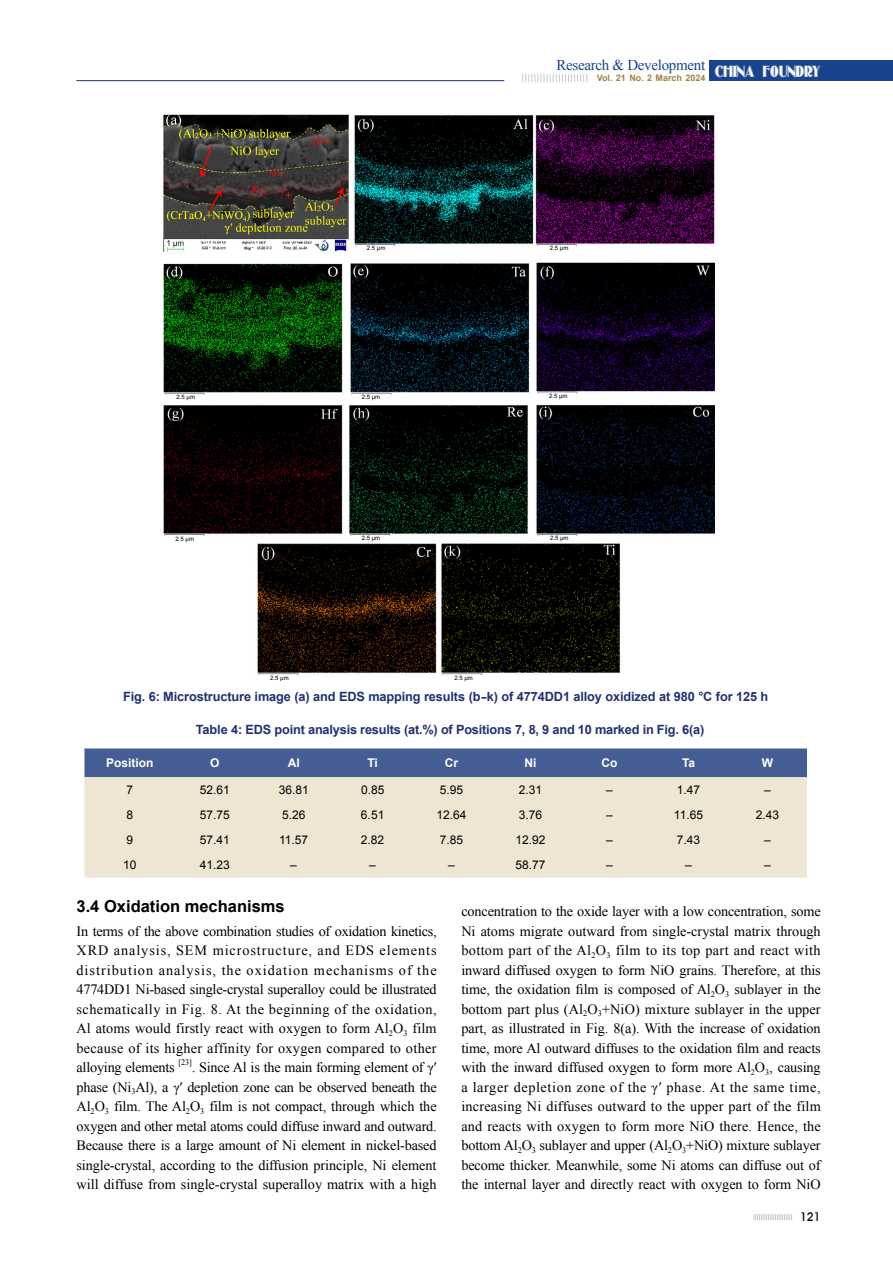
<style>
.page{position:relative;width:893px;height:1263px;background:#fff}
.page>*{position:absolute;margin:0;border:0;box-sizing:border-box;transform-origin:0 0}
.t1{font:700 16.5px "Arial";color:#000}
.t2{font:15.6px "Oldgate Lane Outline";color:#fff}
.t3{font:15px "Times New Roman";letter-spacing:-.02em;color:#18448e}
.t4{font:14.25px/19.5px "Times New Roman";color:#000;text-align:justify}
.t5{font:700 12.75px "Arial";letter-spacing:-.01em;color:#213174}
.t6{font:12px "Arial";color:#000}
.t7{font:700 12px "Arial";color:#fff}
.t8{font:700 12px "Times New Roman";color:#e71f1a}
.t9{font:500 12px "Avant Garde IT Cby BT";color:#000}
.t10{font:700 9px "Arial";color:#9d8447}
.t11{font:8.25px "Times New Roman";color:#000}
.t12{font:6px "Arial";color:#000}
</style>
<div class="page">
<svg style="left:754px;top:1214px;width:38px;height:6px"></svg>
<div style="left:709px;top:60px;width:184px;height:21px;background:#18448e"></div>
<svg style="left:522px;top:74px;width:65px;height:8px"></svg>
<hr style="left:76px;top:80px;width:428px;height:1px;background:#213174">
<div style="left:84px;top:748px;width:723px;height:29px;background:#455d95"></div>
<div style="left:84px;top:777px;width:723px;height:101px;background:#eee6d3"></div>
<img style="left:164px;top:115px;width:551px;height:561px">
<p class="t8" style="left:278px;top:165px;width:8px">+</p>
<p class="t8" style="left:259px;top:184px;width:8px">+</p>
<p class="t8" style="left:285px;top:186px;width:8px">+</p>
<p class="t8" style="left:325px;top:133px;width:8px">+</p>
<p class="t3" style="left:556px;top:55px;width:150px">Research &amp; Development</p>
<p class="t10" style="left:597px;top:72px;width:110px">Vol. 21 No. 2 March 2024</p>
<p class="t2" style="left:715px;top:62px;width:107px">CHINA FOUNDRY</p>
<p class="t12" style="left:367px;top:244px;width:20px">2.5 μm</p>
<p class="t12" style="left:550px;top:244px;width:20px">2.5 μm</p>
<p class="t12" style="left:177px;top:393px;width:20px">2.5 μm</p>
<p class="t12" style="left:362px;top:393px;width:20px">2.5 μm</p>
<p class="t12" style="left:549px;top:392px;width:20px">2.5 μm</p>
<p class="t12" style="left:176px;top:535px;width:20px">2.5 μm</p>
<p class="t12" style="left:362px;top:534px;width:20px">2.5 μm</p>
<p class="t12" style="left:550px;top:534px;width:20px">2.5 μm</p>
<p class="t12" style="left:270px;top:673px;width:20px">2.5 μm</p>
<p class="t12" style="left:454px;top:673px;width:20px">2.5 μm</p>
<p class="t5" style="left:123px;top:688px;width:647px">Fig. 6: Microstructure image (a) and EDS mapping results (b-k) of 4774DD1 alloy oxidized at 980 °C for 125 h</p>
<p class="t5" style="left:196px;top:721px;width:510px">Table 4: EDS point analysis results (at.%) of Positions 7, 8, 9 and 10 marked in Fig. 6(a)</p>
<p class="t7" style="left:106px;top:755px;width:49px">Position</p>
<p class="t7" style="left:210px;top:755px;width:11px">O</p>
<p class="t7" style="left:288px;top:755px;width:13px">Al</p>
<p class="t7" style="left:367px;top:755px;width:12px">Ti</p>
<p class="t7" style="left:445px;top:755px;width:15px">Cr</p>
<p class="t7" style="left:525px;top:755px;width:13px">Ni</p>
<p class="t7" style="left:602px;top:755px;width:17px">Co</p>
<p class="t7" style="left:682px;top:755px;width:15px">Ta</p>
<p class="t7" style="left:762px;top:755px;width:13px">W</p>
<p class="t6" style="left:127px;top:782px;width:8px">7</p>
<p class="t6" style="left:200px;top:782px;width:32px">52.61</p>
<p class="t6" style="left:279px;top:782px;width:32px">36.81</p>
<p class="t6" style="left:361px;top:782px;width:25px">0.85</p>
<p class="t6" style="left:440px;top:782px;width:25px">5.95</p>
<p class="t6" style="left:519px;top:782px;width:25px">2.31</p>
<p class="t6" style="left:606px;top:782px;width:8px">–</p>
<p class="t6" style="left:677px;top:782px;width:25px">1.47</p>
<p class="t6" style="left:764px;top:782px;width:8px">–</p>
<p class="t6" style="left:127px;top:807px;width:8px">8</p>
<p class="t6" style="left:200px;top:807px;width:32px">57.75</p>
<p class="t6" style="left:282px;top:807px;width:25px">5.26</p>
<p class="t6" style="left:361px;top:807px;width:25px">6.51</p>
<p class="t6" style="left:437px;top:807px;width:32px">12.64</p>
<p class="t6" style="left:519px;top:807px;width:25px">3.76</p>
<p class="t6" style="left:606px;top:807px;width:8px">–</p>
<p class="t6" style="left:674px;top:807px;width:31px">11.65</p>
<p class="t6" style="left:756px;top:807px;width:25px">2.43</p>
<p class="t6" style="left:126px;top:832px;width:8px">9</p>
<p class="t6" style="left:200px;top:832px;width:32px">57.41</p>
<p class="t6" style="left:279px;top:832px;width:31px">11.57</p>
<p class="t6" style="left:361px;top:832px;width:25px">2.82</p>
<p class="t6" style="left:440px;top:832px;width:25px">7.85</p>
<p class="t6" style="left:516px;top:832px;width:32px">12.92</p>
<p class="t6" style="left:606px;top:832px;width:8px">–</p>
<p class="t6" style="left:677px;top:832px;width:25px">7.43</p>
<p class="t6" style="left:764px;top:832px;width:8px">–</p>
<p class="t6" style="left:123px;top:857px;width:15px">10</p>
<p class="t6" style="left:200px;top:857px;width:32px">41.23</p>
<p class="t6" style="left:290px;top:857px;width:8px">–</p>
<p class="t6" style="left:369px;top:857px;width:8px">–</p>
<p class="t6" style="left:448px;top:857px;width:8px">–</p>
<p class="t6" style="left:515px;top:857px;width:32px">58.77</p>
<p class="t6" style="left:606px;top:857px;width:8px">–</p>
<p class="t6" style="left:685px;top:857px;width:8px">–</p>
<p class="t6" style="left:764px;top:857px;width:8px">–</p>
<p class="t1" style="left:77px;top:895px;width:210px">3.4 Oxidation mechanisms</p>
<p class="t4" style="left:77px;top:921px;width:362px">In terms of the above combination studies of oxidation kinetics, XRD analysis, SEM microstructure, and EDS elements distribution analysis, the oxidation mechanisms of the 4774DD1 Ni-based single-crystal superalloy could be illustrated schematically in Fig. 8. At the beginning of the oxidation, Al atoms would firstly react with oxygen to form Al<sub>2</sub>O<sub>3</sub> film because of its higher affinity for oxygen compared to other alloying elements</p>
<p class="t4" style="left:461px;top:901px;width:361px">concentration to the oxide layer with a low concentration, some Ni atoms migrate outward from single-crystal matrix through bottom part of the Al<sub>2</sub>O<sub>3</sub> film to its top part and react with inward diffused oxygen to form NiO grains. Therefore, at this time, the oxidation film is composed of Al<sub>2</sub>O<sub>3</sub> sublayer in the bottom part plus (Al<sub>2</sub>O<sub>3</sub>+NiO) mixture sublayer in the upper part, as illustrated in Fig. 8(a). With the increase of oxidation time, more Al outward diffuses to the oxidation film and reacts with the inward diffused oxygen to form more Al<sub>2</sub>O<sub>3</sub>, causing a larger depletion zone of the γ′ phase. At the same time, increasing Ni diffuses outward to the upper part of the film and reacts with oxygen to form more NiO there. Hence, the bottom Al<sub>2</sub>O<sub>3</sub> sublayer and upper (Al<sub>2</sub>O<sub>3</sub>+NiO) mixture sublayer become thicker. Meanwhile, some Ni atoms can diffuse out of the internal layer and directly react with oxygen to form NiO</p>
<p class="t11" style="left:178px;top:1057px;width:15px">[23]</p>
<p class="t4" style="left:77px;top:1057px;width:362px;text-indent:115px">. Since Al is the main forming element of γ′ phase (Ni<sub>3</sub>Al), a γ′ depletion zone can be observed beneath the Al<sub>2</sub>O<sub>3</sub> film. The Al<sub>2</sub>O<sub>3</sub> film is not compact, through which the oxygen and other metal atoms could diffuse inward and outward.<br>Because there is a large amount of Ni element in nickel-based single-crystal, according to the diffusion principle, Ni element will diffuse from single-crystal superalloy matrix with a high</p>
<p class="t9" style="left:800px;top:1209px;width:22px">121</p>
</div>
